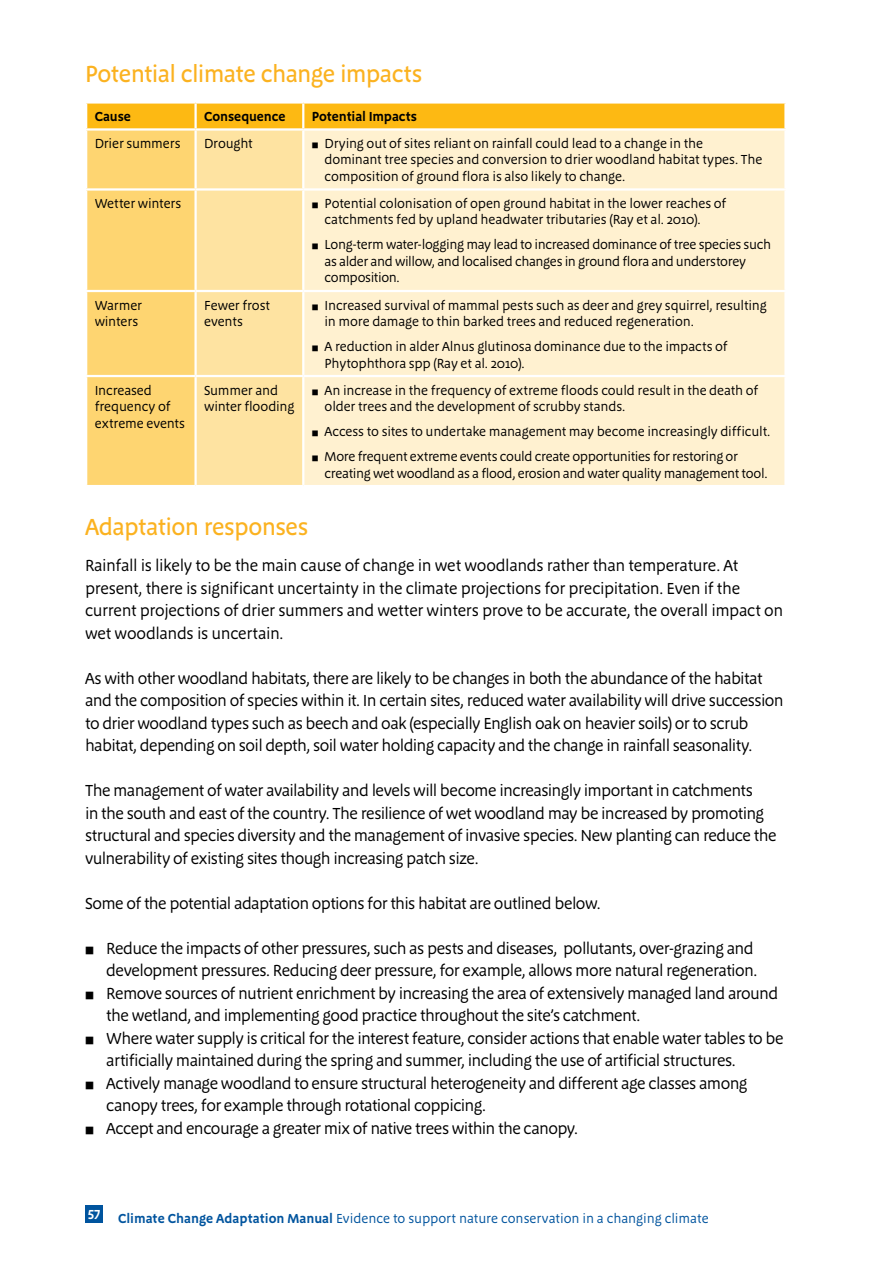
<style>
.page{position:relative;width:893px;height:1263px;background:#fff}
.page>*{position:absolute;margin:0;border:0;box-sizing:border-box;transform-origin:0 0}
.t1{font:500 24px "Megano";letter-spacing:-.025em;color:#fbb220}
.t2{font:16.5px/22.5px "Megano";letter-spacing:-.035em;color:#000}
.t3{font:13.5px/16.5px "Megano";letter-spacing:-.015em;color:#000}
.t4{font:13.5px "Megano";letter-spacing:-.005em;color:#00549e}
.t5{font:600 13.5px "Megano";letter-spacing:-.005em;color:#000}
.t6{font:600 13.5px "Megano LF";color:#fff}
.s1{font-weight:600}
</style>
<div class="page">
<div style="left:85px;top:1205px;width:17px;height:17px;background:#00549e"></div>
<svg style="left:86px;top:102px;width:699px;height:384px;background:#fee8b2"></svg>
<h1 class="t1" style="left:85px;top:59px;width:339px">Potential climate change impacts</h1>
<p class="t5" style="left:95px;top:108px;width:38px">Cause</p>
<p class="t5" style="left:204px;top:108px;width:83px">Consequence</p>
<p class="t5" style="left:312px;top:108px;width:107px">Potential Impacts</p>
<p class="t3" style="left:95px;top:135px;width:87px">Drier summers</p>
<p class="t3" style="left:204px;top:135px;width:50px">Drought</p>
<p class="t3" style="left:325px;top:135px;width:439px">Drying out of sites reliant on rainfall could lead to a change in the dominant tree species and conversion to drier woodland habitat types. The composition of ground flora is also likely to change.</p>
<p class="t3" style="left:95px;top:195px;width:88px">Wetter winters</p>
<p class="t3" style="left:325px;top:195px;width:403px">Potential colonisation of open ground habitat in the lower reaches of catchments fed by upland headwater tributaries (Ray et al. 2010).</p>
<p class="t3" style="left:325px;top:237px;width:448px">Long-term water-logging may lead to increased dominance of tree species such as alder and willow, and localised changes in ground flora and understorey composition.</p>
<p class="t3" style="left:95px;top:297px;width:49px">Warmer winters</p>
<p class="t3" style="left:204px;top:297px;width:67px">Fewer frost events</p>
<p class="t3" style="left:325px;top:297px;width:444px">Increased survival of mammal pests such as deer and grey squirrel, resulting in more damage to thin barked trees and reduced regeneration.</p>
<p class="t3" style="left:325px;top:338px;width:405px">A reduction in alder Alnus glutinosa dominance due to the impacts of<br>Phytophthora spp (Ray et al. 2010).</p>
<p class="t3" style="left:95px;top:382px;width:92px">Increased frequency of extreme events</p>
<p class="t3" style="left:204px;top:382px;width:92px">Summer and winter flooding</p>
<p class="t3" style="left:325px;top:382px;width:435px">An increase in the frequency of extreme floods could result in the death of older trees and the development of scrubby stands.</p>
<p class="t3" style="left:325px;top:419px;width:447px;line-height:25px">Access to sites to undertake management may become increasingly difficult.<br>More frequent extreme events could create opportunities for restoring or</p>
<p class="t3" style="left:325px;top:465px;width:445px">creating wet woodland as a flood, erosion and water quality management tool.</p>
<h1 class="t1" style="left:85px;top:513px;width:225px">Adaptation responses</h1>
<p class="t2" style="left:85px;top:554px;width:700px">Rainfall is likely to be the main cause of change in wet woodlands rather than temperature. At present, there is significant uncertainty in the climate projections for precipitation. Even if the current projections of drier summers and wetter winters prove to be accurate, the overall impact on wet woodlands is uncertain.</p>
<p class="t2" style="left:85px;top:667px;width:700px">As with other woodland habitats, there are likely to be changes in both the abundance of the habitat and the composition of species within it. In certain sites, reduced water availability will drive succession to drier woodland types such as beech and oak (especially English oak on heavier soils) or to scrub habitat, depending on soil depth, soil water holding capacity and the change in rainfall seasonality.</p>
<p class="t2" style="left:85px;top:779px;width:693px">The management of water availability and levels will become increasingly important in catchments<br>in the south and east of the country. The resilience of wet woodland may be increased by promoting structural and species diversity and the management of invasive species. New planting can reduce the vulnerability of existing sites though increasing patch size.</p>
<p class="t2" style="left:85px;top:892px;width:517px">Some of the potential adaptation options for this habitat are outlined below.</p>
<p class="t2" style="left:106px;top:937px;width:679px">Reduce the impacts of other pressures, such as pests and diseases, pollutants, over-grazing and development pressures. Reducing deer pressure, for example, allows more natural regeneration.<br>Remove sources of nutrient enrichment by increasing the area of extensively managed land around the wetland, and implementing good practice throughout the site’s catchment.<br>Where water supply is critical for the interest feature, consider actions that enable water tables to be artificially maintained during the spring and summer, including the use of artificial structures.<br>Actively manage woodland to ensure structural heterogeneity and different age classes among canopy trees, for example through rotational coppicing.<br>Accept and encourage a greater mix of native trees within the canopy.</p>
<p class="t6" style="left:87px;top:1206px;width:15px">57</p>
<p class="t4" style="left:118px;top:1210px;width:592px"><span class="s1">Climate Change Adaptation Manual</span> Evidence to support nature conservation in a changing climate</p>
</div>
